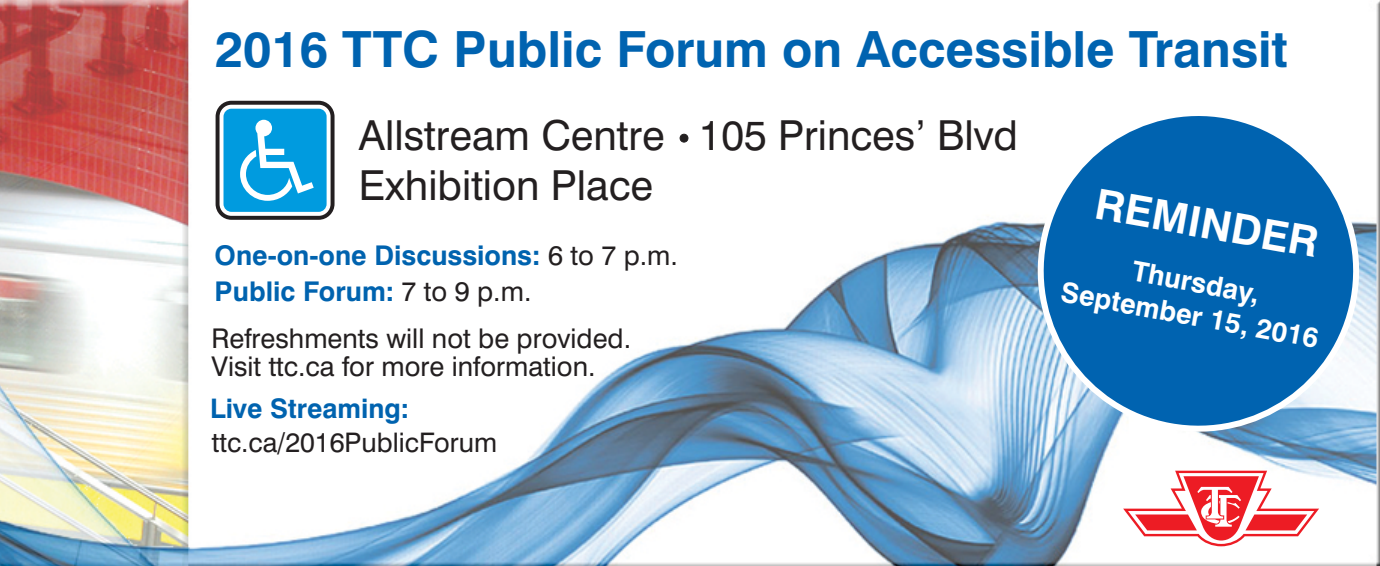
<style>
.page{position:relative;width:1380px;height:566px;background:#fff}
.page>*{position:absolute;margin:0;border:0;box-sizing:border-box;transform-origin:0 0}
.t1{font:700 49.8px "Swiss 721 BT";color:#0063b0}
.t2{font:700 42px "Swiss 721 BT";color:#fff}
.t3{font:41.25px/49.5px "Swiss 721 BT";color:#231f20}
.t4{font:700 27.75px/33.2px "Swiss 721 BT";color:#fff;text-align:center}
.t5{font:27.15px/28.2px "Swiss 721 BT";color:#231f20}
.t6{font:700 27.15px/36.2px "Swiss 721 BT";color:#0063af}
.t7{font:26.85px "Swiss 721 BT";color:#231f20}
.t8{font:700 26.85px "Swiss 721 BT";color:#0063af}
.s1{font-weight:400;color:#231f20}
</style>
<div class="page">
<img style="left:0;top:0;width:1380px;height:565px">
<svg style="left:1123px;top:470px;width:196px;height:76px"></svg>
<div style="left:679px;top:134px;width:9px;height:8px;background:#231f20;border:1px solid #231f20;border-radius:50%"></div>
<svg style="left:1027px;top:100px;width:342px;height:341px;fill:#0063b0"></svg>
<svg style="left:216px;top:101px;width:118px;height:119px;background:#312e2e"></svg>
<div style="left:219px;top:105px;width:111px;height:111px;background:#fff;border-radius:12px"></div>
<div style="left:223px;top:109px;width:104px;height:103px;background:#009bdf;border-radius:8px"></div>
<svg style="left:240px;top:120px;width:74px;height:81px"></svg>
<svg style="left:216px;top:421px;width:51px;height:47px"></svg>
<h1 class="t1" style="left:215px;top:29px;width:1074px">2016 TTC Public Forum on Accessible Transit</h1>
<h3 class="t3" style="left:359px;top:115px;width:661px">Allstream Centre 105 Princes’ Blvd<br>Exhibition Place</h3>
<p class="t6" style="left:215px;top:240px;width:465px">One-on-one Discussions: <span class="s1">6 to 7 p.m.<br></span>Public Forum: <span class="s1">7 to 9 p.m.</span></p>
<p class="t5" style="left:211px;top:327px;width:421px">Refreshments will not be provided.<br>Visit ttc.ca for more information.</p>
<p class="t8" style="left:210px;top:397px;width:200px">Live Streaming:</p>
<p class="t7" style="left:212px;top:432px;width:287px">ttc.ca/2016PublicForum</p>
<h2 class="t2" style="left:1098px;top:187px;width:228px;rotate:10deg">REMINDER</h2>
<p class="t4" style="left:1069px;top:245px;width:263px;rotate:10deg">Thursday,<br>September 15, 2016</p>
</div>
